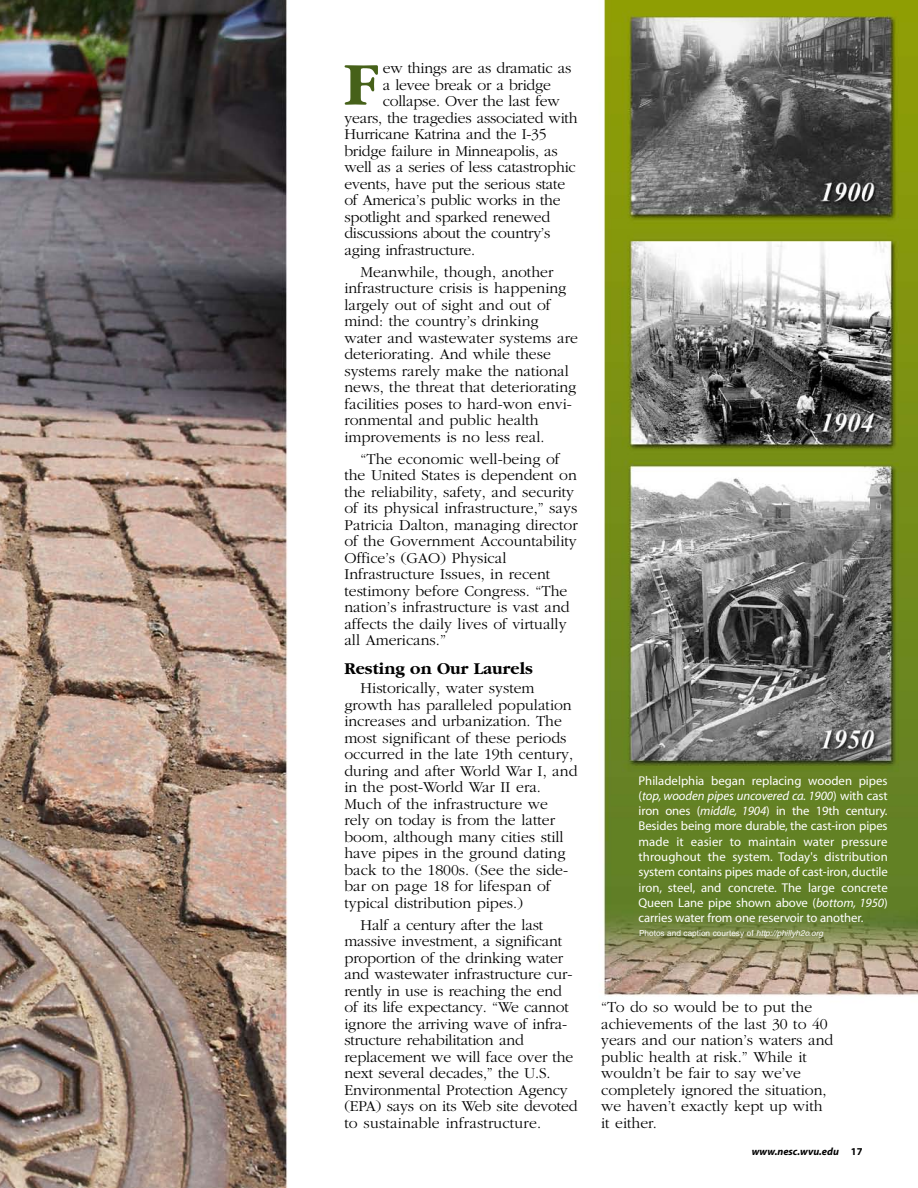
<style>
.page{position:relative;width:918px;height:1188px;background:#fff}
.page>*{position:absolute;margin:0;border:0;box-sizing:border-box;transform-origin:0 0}
.t1{font:700 63px "Garamond";color:#466119}
.t2{font:700 17.25px "Garamond";color:#000}
.t3{font:300 15.75px/16.5px "Garamond";color:#000}
.t4{font:12.75px/15.3px "Myriad";letter-spacing:-.01em;color:#fff;text-align:justify}
.t5{font:italic 700 10.5px "Myriad";color:#000}
.t6{font:8.25px "Helvetica";color:#fff}
.s1{font-style:italic}
.s2{font-style:normal}
</style>
<div class="page">
<img style="left:0;top:0;width:918px;height:1188px">
<p class="t3" style="left:383px;top:60px;width:190px">ew things are as dramatic as</p>
<p class="t3" style="left:383px;top:76px;width:170px">a levee break or a bridge</p>
<p class="t3" style="left:383px;top:93px;width:178px">collapse. Over the last few</p>
<p class="t3" style="left:344px;top:109px;width:235px">years, the tragedies associated with</p>
<p class="t3" style="left:344px;top:126px;width:204px">Hurricane Katrina and the I-35</p>
<p class="t3" style="left:344px;top:142px;width:215px">bridge failure in Minneapolis, as</p>
<p class="t3" style="left:344px;top:159px;width:233px">well as a series of less catastrophic</p>
<p class="t3" style="left:344px;top:175px;width:222px">events, have put the serious state</p>
<p class="t3" style="left:344px;top:192px;width:218px">of America’s public works in the</p>
<p class="t3" style="left:344px;top:208px;width:207px">spotlight and sparked renewed</p>
<p class="t3" style="left:344px;top:225px;width:208px">discussions about the country’s</p>
<p class="t3" style="left:344px;top:241px;width:132px">aging infrastructure.</p>
<p class="t3" style="left:344px;top:263px;width:235px;text-indent:16px">Meanwhile, though, another infrastructure crisis is happening largely out of sight and out of mind: the country’s drinking water and wastewater systems are deteriorating. And while these systems rarely make the national news, the threat that deteriorating facilities poses to hard-won envi&shy;ronmental and public health improvements is no less real.</p>
<p class="t3" style="left:344px;top:450px;width:235px;text-indent:16px">“The economic well-being of the United States is dependent on the reliability, safety, and security of its physical infrastructure,” says<br>Patricia Dalton, managing director of the Government Accountability<br>Office’s (GAO) Physical<br>Infrastructure Issues, in recent testimony before Congress. “The nation’s infrastructure is vast and affects the daily lives of virtually all Americans.”</p>
<p class="t2" style="left:344px;top:658px;width:190px">Resting on Our Laurels</p>
<p class="t3" style="left:344px;top:679px;width:235px;text-indent:16px">Historically, water system growth has paralleled population increases and urbanization. The most significant of these periods occurred in the late 19th century, during and after World War I, and in the post-World War II era.<br>Much of the infrastructure we<br>rely on today is from the latter boom, although many cities still have pipes in the ground dating back to the 1800s. (See the side&shy;bar on page 18 for lifespan of typical distribution pipes.)</p>
<p class="t3" style="left:344px;top:916px;width:235px;text-indent:16px">Half a century after the last massive investment, a significant proportion of the drinking water and wastewater infrastructure cur&shy;rently in use is reaching the end of its life expectancy. “We cannot ignore the arriving wave of infra&shy;structure rehabilitation and replacement we will face over the next several decades,” the U.S.<br>Environmental Protection Agency (EPA) says on its Web site devoted to sustainable infrastructure.</p>
<h1 class="t1" style="left:344px;top:46px;width:37px">F</h1>
<p class="t4" style="left:639px;top:774px;width:251px">Philadelphia began replacing wooden pipes (<span class="s1">top, wooden pipes uncovered ca. 1900</span>) with cast iron ones (<span class="s1">middle, 1904</span>) in the 19th century.<br>Besides being more durable, the cast-iron pipes made it easier to maintain water pressure throughout the system. Today's distribution system contains pipes made of cast-iron, ductile iron, steel, and concrete. The large concrete Queen Lane pipe shown above (<span class="s1">bottom, 1950</span>) carries water from one reservoir to another.</p>
<p class="t6" style="left:639px;top:930px;width:186px">Photos and caption courtesy of <span class="s1">http://phillyh2o.org</span></p>
<p class="t3" style="left:601px;top:999px;width:234px">“To do so would be to put the achievements of the last 30 to 40 years and our nation’s waters and public health at risk.” While it wouldn’t be fair to say we’ve completely ignored the situation, we haven’t exactly kept up with it either.</p>
<p class="t5" style="left:752px;top:1147px;width:112px">www.nesc.wvu.edu <span class="s2">17</span></p>
</div>
